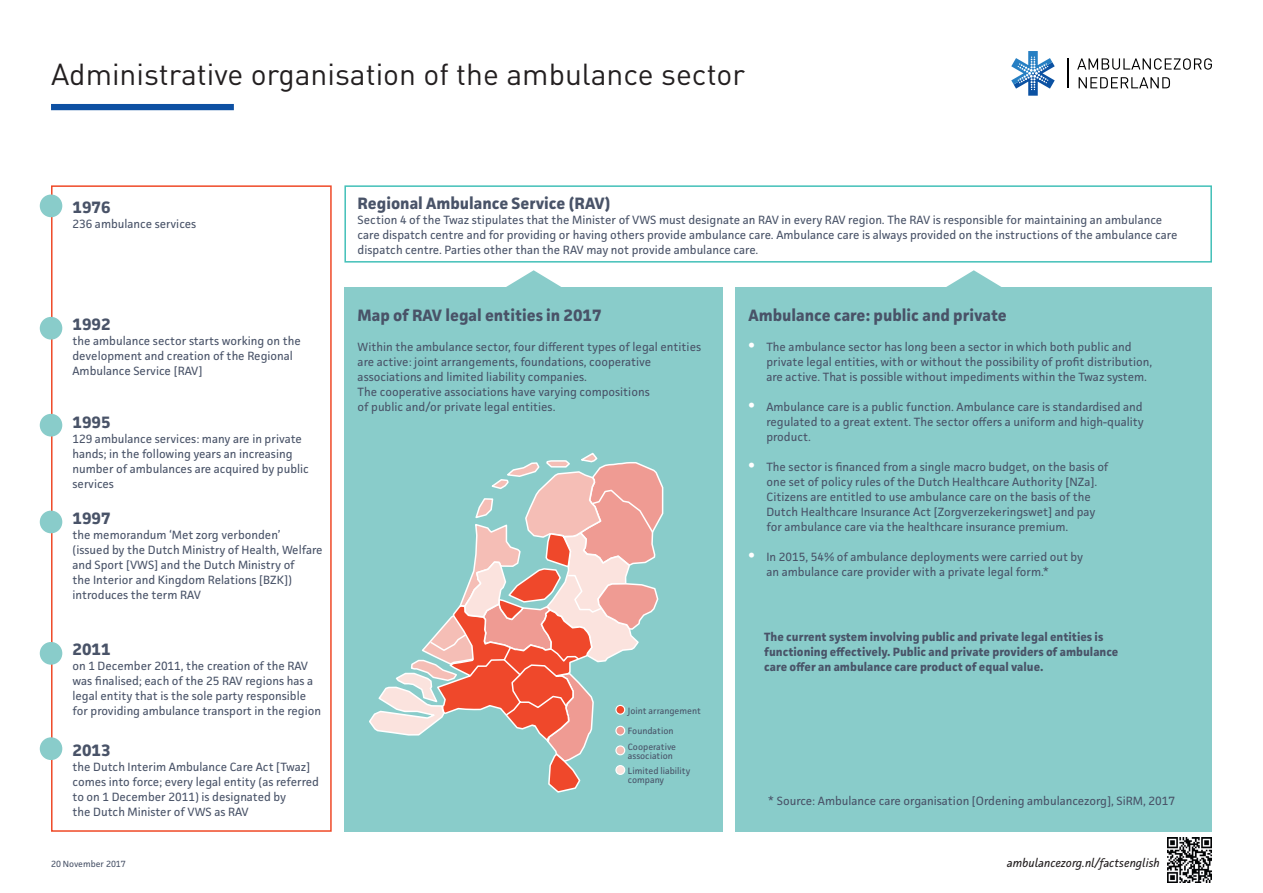
<style>
.page{position:relative;width:1263px;height:893px;background:#fff}
.page>*{position:absolute;margin:0;border:0;box-sizing:border-box;transform-origin:0 0}
.t1{font:30px "DIN Pro";color:#231f20}
.tk{font:700 16.5px "Facit";color:#495368}
.brood_klein{font:12px/15px "Facit";color:#495368}
.brood_klein-2{font:700 12px/15px "Facit";color:#495368}
.brood_klein-3{font:italic 12px "Facit";color:#231f20}
.brood_klein-4{font:9.15px/9.1px "Facit";color:#495368}
.brood_klein-5{font:9px "Facit";color:#495368}
.s1{font-weight:700;font-size:16.5px;color:#fff}
</style>
<div class="page">
<div style="left:344px;top:287px;width:379px;height:545px;background:#89ccca"></div>
<div style="left:736px;top:287px;width:476px;height:545px;background:#89ccca"></div>
<svg style="left:506px;top:270px;width:55px;height:17px"></svg>
<svg style="left:946px;top:270px;width:55px;height:17px"></svg>
<div style="left:51px;top:185px;width:281px;height:647px;border:2px solid #ef4927"></div>
<div style="left:344px;top:185px;width:868px;height:78px;border:2px solid #42c0b8"></div>
<div style="left:40px;top:317px;width:22px;height:23px;background:#89ccca;border-radius:50%"></div>
<div style="left:40px;top:414px;width:22px;height:23px;background:#89ccca;border-radius:50%"></div>
<div style="left:40px;top:511px;width:22px;height:22px;background:#89ccca;border-radius:50%"></div>
<div style="left:40px;top:642px;width:22px;height:23px;background:#89ccca;border-radius:50%"></div>
<div style="left:40px;top:737px;width:22px;height:23px;background:#89ccca;border-radius:50%"></div>
<div style="left:40px;top:194px;width:22px;height:23px;background:#89ccca;border-radius:50%"></div>
<svg style="left:369px;top:452px;width:295px;height:341px"></svg>
<div style="left:51px;top:104px;width:183px;height:6px;background:#0d50a3"></div>
<div style="left:616px;top:726px;width:9px;height:9px;background:#ef9b93;border-radius:50%"></div>
<div style="left:615px;top:726px;width:10px;height:10px;border:1px solid #fff;border-radius:50%"></div>
<div style="left:616px;top:705px;width:9px;height:9px;background:#ef482b;border-radius:50%"></div>
<div style="left:615px;top:705px;width:10px;height:10px;border:1px solid #fff;border-radius:50%"></div>
<div style="left:616px;top:746px;width:9px;height:9px;background:#f5beb6;border-radius:50%"></div>
<div style="left:615px;top:745px;width:10px;height:10px;border:1px solid #fff;border-radius:50%"></div>
<div style="left:616px;top:766px;width:9px;height:8px;background:#fbe3de;border-radius:50%"></div>
<div style="left:615px;top:765px;width:10px;height:10px;border:1px solid #fff;border-radius:50%"></div>
<svg style="left:1011px;top:51px;width:44px;height:45px"></svg>
<svg style="left:1077px;top:58px;width:135px;height:12px"></svg>
<svg style="left:1078px;top:77px;width:92px;height:11px"></svg>
<hr style="left:1067px;top:58px;width:2px;height:30px;background:#000001">
<img style="left:1167px;top:838px;width:45px;height:44px">
<p class="t1" style="left:51px;top:51px;width:695px">Administrative organisation of the ambulance sector</p>
<p class="tk" style="left:72px;top:197px;width:40px">1976</p>
<p class="brood_klein" style="left:72px;top:216px;width:125px">236 ambulance services</p>
<p class="tk" style="left:72px;top:313px;width:40px">1992</p>
<p class="brood_klein" style="left:72px;top:333px;width:230px">the ambulance sector starts working on the development and creation of the Regional<br>Ambulance Service [RAV]</p>
<p class="tk" style="left:72px;top:412px;width:40px">1995</p>
<p class="brood_klein" style="left:72px;top:431px;width:238px">129 ambulance services: many are in private hands; in the following years an increasing number of ambulances are acquired by public services</p>
<p class="tk" style="left:72px;top:508px;width:40px">1997</p>
<p class="brood_klein" style="left:72px;top:527px;width:252px">the memorandum ‘Met zorg verbonden’<br>(issued by the Dutch Ministry of Health, Welfare and Sport [VWS] and the Dutch Ministry of<br>the Interior and Kingdom Relations [BZK]) introduces the term RAV</p>
<p class="tk" style="left:72px;top:639px;width:40px">2011</p>
<p class="brood_klein" style="left:72px;top:658px;width:250px">on 1 December 2011, the creation of the RAV was finalised; each of the 25 RAV regions has a legal entity that is the sole party responsible for providing ambulance transport in the region</p>
<p class="tk" style="left:72px;top:740px;width:40px">2013</p>
<p class="brood_klein" style="left:72px;top:759px;width:248px">the Dutch Interim Ambulance Care Act [Twaz] comes into force; every legal entity (as referred to on 1 December 2011) is designated by<br>the Dutch Minister of VWS as RAV</p>
<p class="tk" style="left:358px;top:193px;width:254px">Regional Ambulance Service (RAV)</p>
<p class="brood_klein" style="left:358px;top:212px;width:821px">Section 4 of the Twaz stipulates that the Minister of VWS must designate an RAV in every RAV region. The RAV is responsible for maintaining an ambulance care dispatch centre and for providing or having others provide ambulance care. Ambulance care is always provided on the instructions of the ambulance care dispatch centre. Parties other than the RAV may not provide ambulance care.</p>
<p class="tk" style="left:358px;top:305px;width:245px">Map of RAV legal entities in 2017</p>
<p class="brood_klein" style="left:358px;top:339px;width:345px">Within the ambulance sector, four different types of legal entities are active: joint arrangements, foundations, cooperative associations and limited liability companies.</p>
<p class="brood_klein" style="left:358px;top:384px;width:294px">The cooperative associations have varying compositions of public and/or private legal entities.</p>
<p class="brood_klein-4" style="left:628px;top:706px;width:75px">Joint arrangement</p>
<p class="brood_klein-4" style="left:628px;top:726px;width:47px">Foundation</p>
<p class="brood_klein-4" style="left:628px;top:742px;width:50px">Cooperative association</p>
<p class="brood_klein-4" style="left:628px;top:766px;width:64px">Limited liability company</p>
<p class="tk" style="left:748px;top:305px;width:260px">Ambulance care: public and private</p>
<p class="brood_klein" style="left:766px;top:339px;width:387px;text-indent:-18px"><span class="s1">•</span> The ambulance sector has long been a sector in which both public and private legal entities, with or without the possibility of profit distribution, are active. That is possible without impediments within the Twaz system.</p>
<p class="brood_klein" style="left:766px;top:399px;width:379px;text-align:justify;text-indent:-18px"><span class="s1">•</span> Ambulance care is a public function. Ambulance care is standardised and regulated to a great extent. The sector offers a uniform and high-quality product.</p>
<p class="brood_klein" style="left:766px;top:459px;width:343px;text-indent:-18px"><span class="s1">•</span> The sector is financed from a single macro budget, on the basis of one set of policy rules of the Dutch Healthcare Authority [NZa].<br>Citizens are entitled to use ambulance care on the basis of the Dutch Healthcare Insurance Act [Zorgverzekeringswet] and pay for ambulance care via the healthcare insurance premium.</p>
<p class="brood_klein" style="left:766px;top:549px;width:318px;text-indent:-18px"><span class="s1">•</span> In 2015, 54% of ambulance deployments were carried out by an ambulance care provider with a private legal form.*</p>
<p class="brood_klein-2" style="left:764px;top:629px;width:356px">The current system involving public and private legal entities is functioning effectively. Public and private providers of ambulance care offer an ambulance care product of equal value.</p>
<p class="brood_klein" style="left:768px;top:793px;width:409px">* Source: Ambulance care organisation [Ordening ambulancezorg], SiRM, 2017</p>
<p class="brood_klein-5" style="left:51px;top:859px;width:76px">20 November 2017</p>
<p class="brood_klein-3" style="left:1007px;top:856px;width:154px">ambulancezorg.nl/factsenglish</p>
</div>
